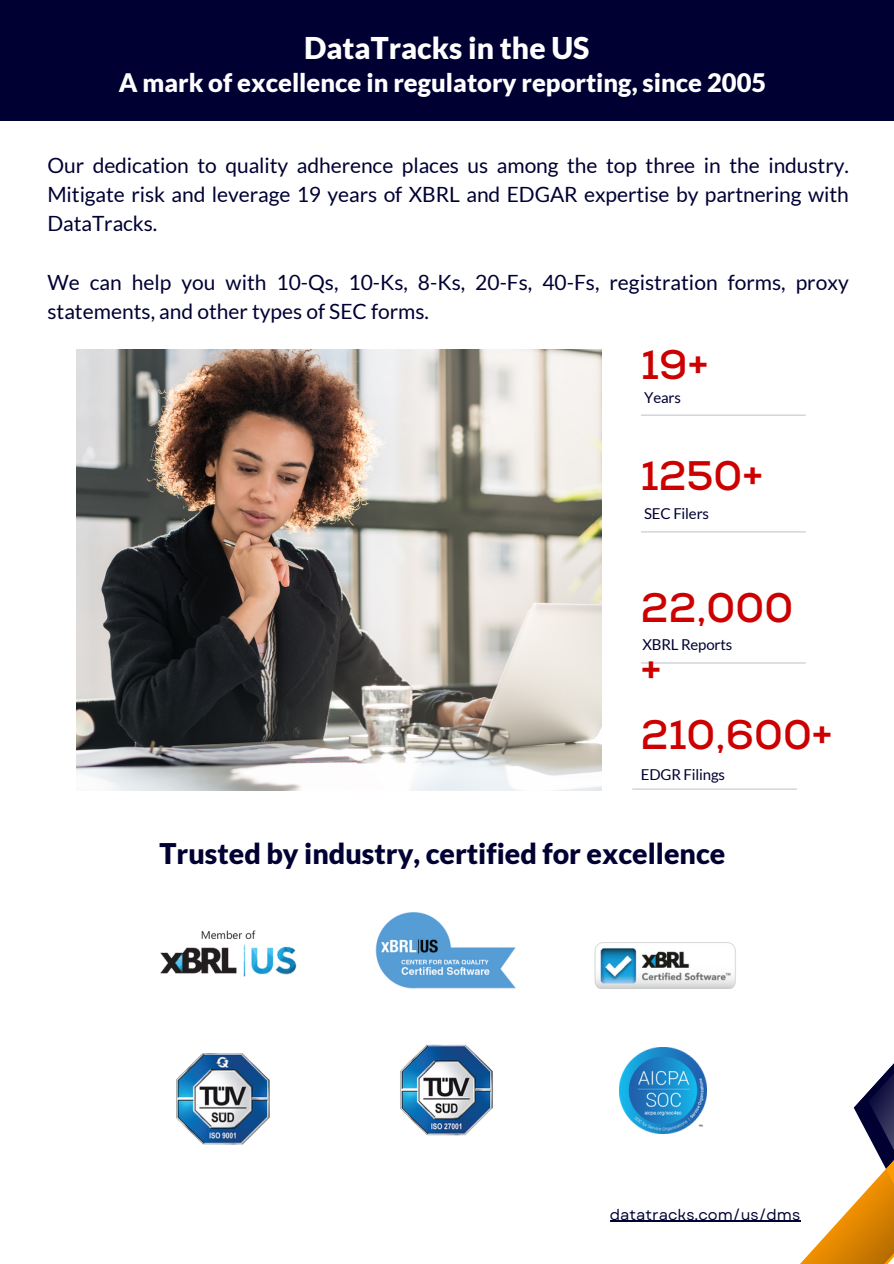
<style>
.page{position:relative;width:894px;height:1264px;background:#fff}
.page>*{position:absolute;margin:0;border:0;box-sizing:border-box;transform-origin:0 0}
.t1{font:700 41.25px/61.8px "Nexa";color:#c00}
.t2{font:900 30px "Lato";color:#fff}
.t3{font:900 28.5px "Lato";color:#003}
.t4{font:900 25.5px "Lato";color:#fff}
.t5{font:21px/29.2px "Lato";color:#003;text-align:justify}
.t6{font:15px "Lato";letter-spacing:-.01em;color:#003}
.t7{font:15px "Garet";color:#003}
</style>
<div class="page">
<img style="left:77px;top:349px;width:524px;height:441px">
<hr style="left:641px;top:414px;width:164px;height:2px;background:#6c7382">
<hr style="left:641px;top:531px;width:164px;height:1px;background:#6c7382">
<hr style="left:641px;top:662px;width:164px;height:1px;background:#6c7382">
<hr style="left:632px;top:788px;width:164px;height:1px;background:#6c7382">
<div style="left:0;top:0;width:893px;height:120px;background:#003"></div>
<svg style="left:625px;top:1064px;width:268px;height:199px"></svg>
<img style="left:594px;top:942px;width:142px;height:46px">
<img style="left:160px;top:930px;width:137px;height:47px">
<img style="left:375px;top:912px;width:141px;height:77px">
<img style="left:176px;top:1053px;width:94px;height:92px">
<img style="left:400px;top:1044px;width:93px;height:92px">
<img style="left:619px;top:1047px;width:87px;height:86px">
<hr style="left:609px;top:1220px;width:191px;height:1px;background:#003">
<h2 class="t2" style="left:304px;top:29px;width:287px">DataTracks in the US</h2>
<p class="t4" style="left:119px;top:67px;width:649px">A mark of excellence in regulatory reporting, since 2005</p>
<p class="t5" style="left:47px;top:150px;width:802px">Our dedication to quality adherence places us among the top three in the industry.<br>Mitigate risk and leverage 19 years of XBRL and EDGAR expertise by partnering with DataTracks.</p>
<p class="t5" style="left:47px;top:267px;width:802px">We can help you with 10-Qs, 10-Ks, 8-Ks, 20-Fs, 40-Fs, registration forms, proxy statements, and other types of SEC forms.</p>
<h1 class="t1" style="left:641px;top:335px;width:69px">19+</h1>
<p class="t6" style="left:644px;top:388px;width:38px">Years</p>
<h1 class="t1" style="left:640px;top:446px;width:124px">1250+</h1>
<p class="t6" style="left:644px;top:504px;width:66px">SEC Filers</p>
<h1 class="t1" style="left:640px;top:578px;width:154px">22,000 +</h1>
<p class="t6" style="left:642px;top:635px;width:91px">XBRL Reports</p>
<h1 class="t1" style="left:640px;top:705px;width:193px">210,600+</h1>
<p class="t6" style="left:640px;top:765px;width:86px">EDGR Filings</p>
<h3 class="t3" style="left:159px;top:835px;width:567px">Trusted by industry, certified for excellence</h3>
<p class="t7" style="left:609px;top:1203px;width:192px">datatracks.com/us/dms</p>
</div>
